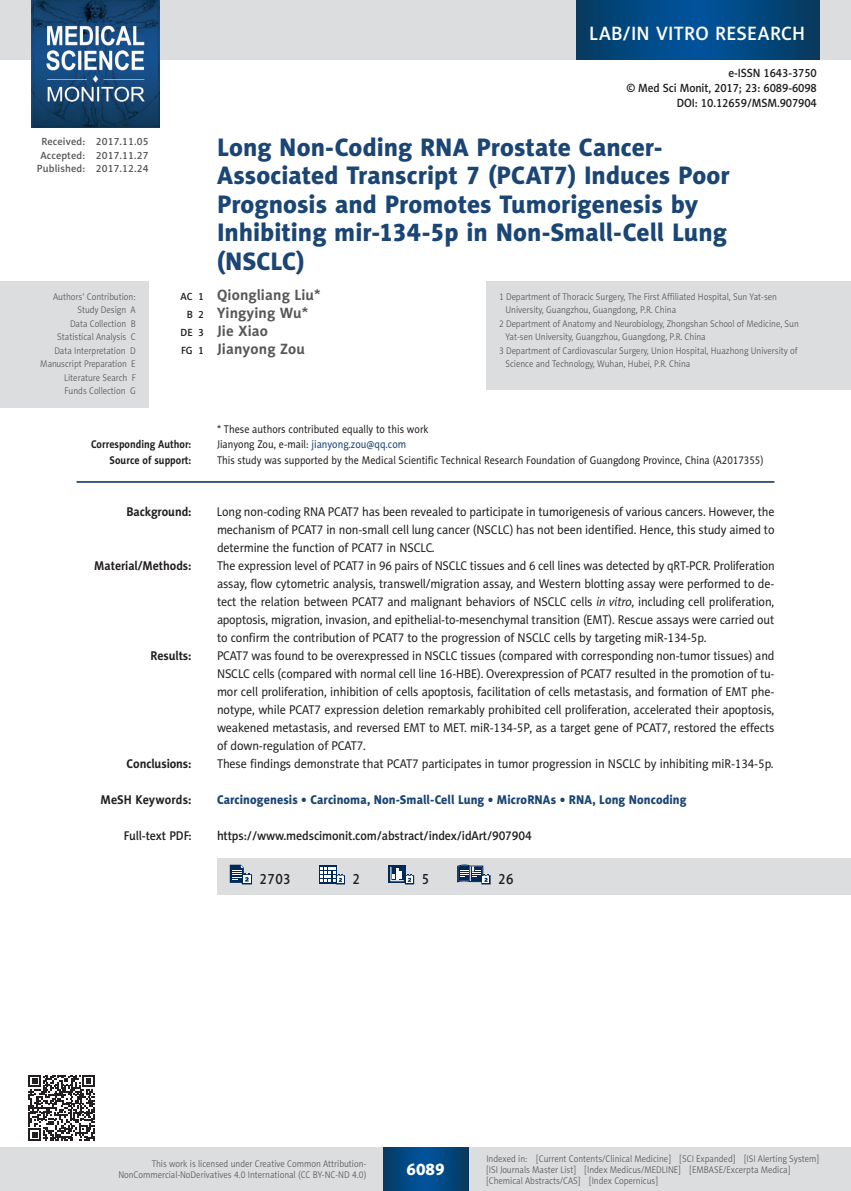
<style>
.page{position:relative;width:851px;height:1191px;background:#fff}
.page>*{position:absolute;margin:0;border:0;box-sizing:border-box;transform-origin:0 0}
.MSM_Tytul{font:25.5px/28.5px "Naomi Sans EFN Heavy";color:#1a4574}
.t1{font:19.5px "Naomi Sans EFN Medium";letter-spacing:.01em;color:#fff}
.t2{font:16.5px "Naomi Sans EFN Heavy";color:#fff}
.MSM_Autorzy{font:700 15px "Naomi Sans EFN";letter-spacing:.01em;color:#57585a}
.MSM_dane{font:15px "Naomi Sans EFN Medium";letter-spacing:.03em;color:#231f20;scale:.9 1}
.MSM_Summary_body{font:12.75px/18px "Naomi Sans EFN";letter-spacing:-.01em;color:#231f20;text-align:justify;scale:.94 1}
.MSM_Summary_body-2{font:12.75px/18px "Naomi Sans EFN";letter-spacing:-.01em;color:#231f20;text-align:justify;scale:.95 1}
.MSM_keywords{font:12.75px "Naomi Sans EFN Heavy";letter-spacing:.005em;color:#1a4574;scale:.95 1}
.MSM_full_text_pdf{font:12.75px "Naomi Sans EFN Medium";letter-spacing:-.01em;color:#231f20;scale:.95 1}
.MSM_Summary_body-3{font:700 12.75px "Naomi Sans EFN";letter-spacing:-.005em;color:#231f20;scale:.94 1}
.MSM_Summary_body-4{font:700 12.75px "Naomi Sans EFN";letter-spacing:-.005em;color:#231f20;scale:.95 1}
.MSM_keywords-2{font:700 12.75px "Naomi Sans EFN";letter-spacing:.005em;color:#231f20;scale:.95 1}
.MSM_full_text_pdf-2{font:12px "Naomi Sans EFN Medium";letter-spacing:-.01em;color:#231f20;scale:.95 1}
.MSM_Support{font:11.25px "Naomi Sans EFN";color:#231f20;scale:.9 1}
.MSM_Adres{font:11.25px "Naomi Sans EFN";color:#231f20;scale:.9 1}
.MSM_Adres-2{font:700 11.25px "Naomi Sans EFN";color:#231f20;scale:.9 1}
.MSM_Support-2{font:700 11.25px "Naomi Sans EFN";color:#231f20;scale:.9 1}
.t3{font:10.5px "Naomi Sans EFN Medium";letter-spacing:.01em;color:#57585a}
.MSM_Afiliacja{font:9.75px/13.5px "Naomi Sans EFN Light";color:#57585a;scale:.9 1}
.s1{font-family:"Naomi Sans EFN Medium";font-weight:400;font-size:10.5px;color:#231f20}
.s2{color:#1a4574}
.s3{font-style:italic}
</style>
<div class="page">
<div style="left:217px;top:858px;width:633px;height:36px;background:#dcdddf"></div>
<svg style="left:230px;top:864px;width:22px;height:20px"></svg>
<div style="left:319px;top:865px;width:17px;height:18px;background:#00295c"></div>
<svg style="left:320px;top:866px;width:25px;height:18px"></svg>
<div style="left:388px;top:865px;width:18px;height:18px;background:#00295c"></div>
<svg style="left:390px;top:867px;width:24px;height:17px"></svg>
<svg style="left:457px;top:864px;width:33px;height:20px"></svg>
<hr style="left:77px;top:481px;width:697px;height:2px;background:#00295c">
<div style="left:0;top:282px;width:148px;height:126px;background:#dcdddf"></div>
<div style="left:486px;top:282px;width:364px;height:108px;background:#dcdddf"></div>
<svg style="left:28px;top:1075px;width:67px;height:66px"></svg>
<div style="left:0;top:1148px;width:850px;height:43px;background:#dcdddf"></div>
<svg style="left:383px;top:1147px;width:85px;height:43px"></svg>
<div style="left:0;top:0;width:850px;height:60px;background:#dcdddf"></div>
<img style="left:32px;top:0;width:127px;height:128px">
<svg style="left:576px;top:0;width:243px;height:60px"></svg>
<h2 class="t1" style="left:589px;top:22px;width:217px">LAB/IN VITRO RESEARCH</h2>
<p class="t3" style="left:41px;top:136px;width:109px">Received: 2017.11.05</p>
<p class="t3" style="left:40px;top:149px;width:110px">Accepted: 2017.11.27</p>
<p class="t3" style="left:37px;top:163px;width:113px">Published: 2017.12.24</p>
<p class="MSM_Afiliacja" style="left:53px;top:290px;width:93px">Authors’ Contribution:</p>
<p class="MSM_Afiliacja" style="left:77px;top:303px;width:66px">Study Design A</p>
<p class="MSM_Afiliacja" style="left:70px;top:317px;width:74px">Data Collection B</p>
<p class="MSM_Afiliacja" style="left:57px;top:330px;width:89px">Statistical Analysis C</p>
<p class="MSM_Afiliacja" style="left:54px;top:344px;width:92px">Data Interpretation D</p>
<p class="MSM_Afiliacja" style="left:40px;top:357px;width:107px">Manuscript Preparation E</p>
<p class="MSM_Afiliacja" style="left:64px;top:371px;width:81px">Literature Search F</p>
<p class="MSM_Afiliacja" style="left:65px;top:384px;width:80px">Funds Collection G</p>
<p class="MSM_full_text_pdf-2" style="left:728px;top:66px;width:95px">e-ISSN 1643-3750</p>
<p class="MSM_full_text_pdf-2" style="left:626px;top:81px;width:202px">© Med Sci Monit, 2017; 23: 6089-6098</p>
<p class="MSM_full_text_pdf-2" style="left:676px;top:96px;width:149px">DOI: 10.12659/MSM.907904</p>
<p class="MSM_Tytul" style="left:217px;top:132px;width:514px">Long Non-Coding RNA Prostate Cancer-Associated Transcript 7 (PCAT7) Induces Poor Prognosis and Promotes Tumorigenesis by Inhibiting mir-134-5p in Non-Small-Cell Lung (NSCLC)</p>
<p class="MSM_Autorzy" style="left:180px;top:286px;width:142px"><span class="s1">AC 1</span> Qiongliang Liu*</p>
<p class="MSM_Autorzy" style="left:187px;top:304px;width:123px"><span class="s1">B 2</span> Yingying Wu*</p>
<p class="MSM_Autorzy" style="left:180px;top:322px;width:89px"><span class="s1">DE 3</span> Jie Xiao</p>
<p class="MSM_Autorzy" style="left:181px;top:340px;width:126px"><span class="s1">FG 1</span> Jianyong Zou</p>
<p class="MSM_Afiliacja" style="left:505px;top:290px;width:303px;text-indent:-6px">1 Department of Thoracic Surgery, The First Affiliated Hospital, Sun Yat-sen<br>University, Guangzhou, Guangdong, P.R. China</p>
<p class="MSM_Afiliacja" style="left:505px;top:317px;width:327px;text-indent:-6px">2 Department of Anatomy and Neurobiology, Zhongshan School of Medicine, Sun<br>Yat-sen University, Guangzhou, Guangdong, P.R. China</p>
<p class="MSM_Afiliacja" style="left:505px;top:344px;width:326px;text-indent:-6px">3 Department of Cardiovascular Surgery, Union Hospital, Huazhong University of<br>Science and Technology, Wuhan, Hubei, P.R. China</p>
<p class="MSM_Adres" style="left:217px;top:422px;width:236px">* These authors contributed equally to this work</p>
<p class="MSM_Adres-2" style="left:91px;top:438px;width:113px">Corresponding Author:</p>
<p class="MSM_Adres" style="left:217px;top:438px;width:212px">Jianyong Zou, e-mail: <span class="s2">jianyong.zou@qq.com</span></p>
<p class="MSM_Support-2" style="left:110px;top:454px;width:92px">Source of support:</p>
<p class="MSM_Support" style="left:217px;top:454px;width:608px">This study was supported by the Medical Scientific Technical Research Foundation of Guangdong Province, China (A2017355)</p>
<p class="MSM_Summary_body-3" style="left:126px;top:504px;width:71px">Background:</p>
<p class="MSM_Summary_body" style="left:217px;top:503px;width:594px">Long non-coding RNA PCAT7 has been revealed to participate in tumorigenesis of various cancers. However, the mechanism of PCAT7 in non-small cell lung cancer (NSCLC) has not been identified. Hence, this study aimed to determine the function of PCAT7 in NSCLC.</p>
<p class="MSM_Summary_body-3" style="left:94px;top:558px;width:105px">Material/Methods:</p>
<p class="MSM_Summary_body" style="left:217px;top:557px;width:595px">The expression level of PCAT7 in 96 pairs of NSCLC tissues and 6 cell lines was detected by qRT-PCR. Proliferation assay, flow cytometric analysis, transwell/migration assay, and Western blotting assay were performed to de&shy;tect the relation between PCAT7 and malignant behaviors of NSCLC cells <span class="s3">in vitro</span>, including cell proliferation, apoptosis, migration, invasion, and epithelial-to-mesenchymal transition (EMT). Rescue assays were carried out to confirm the contribution of PCAT7 to the progression of NSCLC cells by targeting miR-134-5p.</p>
<p class="MSM_Summary_body-4" style="left:150px;top:648px;width:45px">Results:</p>
<p class="MSM_Summary_body-2" style="left:217px;top:647px;width:588px">PCAT7 was found to be overexpressed in NSCLC tissues (compared with corresponding non-tumor tissues) and NSCLC cells (compared with normal cell line 16-HBE). Overexpression of PCAT7 resulted in the promotion of tu&shy;mor cell proliferation, inhibition of cells apoptosis, facilitation of cells metastasis, and formation of EMT phe&shy;notype, while PCAT7 expression deletion remarkably prohibited cell proliferation, accelerated their apoptosis, weakened metastasis, and reversed EMT to MET. miR-134-5P, as a target gene of PCAT7, restored the effects of down-regulation of PCAT7.</p>
<p class="MSM_Summary_body-4" style="left:127px;top:756px;width:70px">Conclusions:</p>
<p class="MSM_Summary_body-2" style="left:217px;top:755px;width:587px">These findings demonstrate that PCAT7 participates in tumor progression in NSCLC by inhibiting miR-134-5p.</p>
<p class="MSM_keywords-2" style="left:100px;top:792px;width:97px">MeSH Keywords:</p>
<p class="MSM_keywords" style="left:217px;top:792px;width:495px">Carcinogenesis • Carcinoma, Non-Small-Cell Lung • MicroRNAs • RNA, Long Noncoding</p>
<p class="MSM_full_text_pdf" style="left:124px;top:828px;width:73px">Full-text PDF:</p>
<p class="MSM_full_text_pdf" style="left:217px;top:828px;width:333px">https://www.medscimonit.com/abstract/index/idArt/907904</p>
<p class="MSM_dane" style="left:259px;top:870px;width:36px">2703</p>
<p class="MSM_dane" style="left:352px;top:870px;width:10px">2</p>
<p class="MSM_dane" style="left:421px;top:870px;width:10px">5</p>
<p class="MSM_dane" style="left:498px;top:870px;width:19px">26</p>
<p class="MSM_Afiliacja" style="left:118px;top:1158px;width:277px;line-height:11.2px;text-align:right">This work is licensed under Creative Common Attribution-<br>NonCommercial-NoDerivatives 4.0 International (CC BY-NC-ND 4.0)</p>
<p class="t2" style="left:406px;top:1159px;width:40px">6089</p>
<p class="MSM_Afiliacja" style="left:486px;top:1152px;width:371px;line-height:11.2px">Indexed in: [Current Contents/Clinical Medicine] [SCI Expanded] [ISI Alerting System] [ISI Journals Master List] [Index Medicus/MEDLINE] [EMBASE/Excerpta Medica] [Chemical Abstracts/CAS] [Index Copernicus]</p>
</div>
